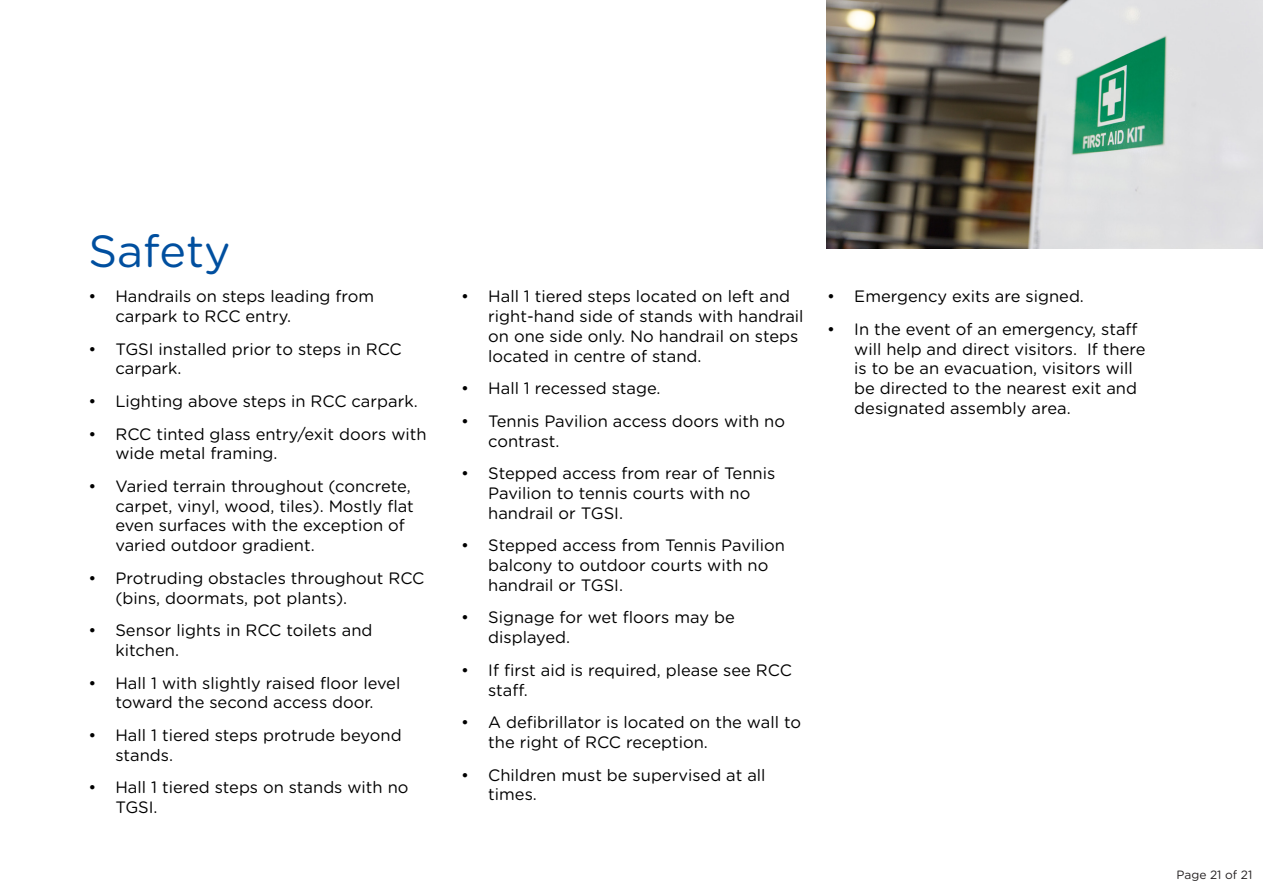
<style>
.page{position:relative;width:1263px;height:893px;background:#fff}
.page>*{position:absolute;margin:0;border:0;box-sizing:border-box;transform-origin:0 0}
.t1{font:45px "Gotham Rounded";color:#004f9f}
.t2{font:16.5px/19.8px "Gotham Rounded";color:#000}
.t3{font:12px "Gotham Rounded";color:#231f20}
</style>
<div class="page">
<img style="left:827px;top:0;width:436px;height:249px">
<p class="t1" style="left:88px;top:220px;width:144px">Safety</p>
<p class="t2" style="left:115px;top:286px;width:260px;text-indent:-27px">• Handrails on steps leading from carpark to RCC entry.</p>
<p class="t2" style="left:115px;top:338px;width:288px;text-indent:-27px">• TGSI installed prior to steps in RCC carpark.</p>
<p class="t2" style="left:88px;top:390px;width:331px">• Lighting above steps in RCC carpark.</p>
<p class="t2" style="left:115px;top:423px;width:313px;text-indent:-27px">• RCC tinted glass entry/exit doors with wide metal framing.</p>
<p class="t2" style="left:115px;top:475px;width:300px;text-indent:-27px">• Varied terrain throughout (concrete, carpet, vinyl, wood, tiles). Mostly flat even surfaces with the exception of varied outdoor gradient.</p>
<p class="t2" style="left:115px;top:567px;width:310px;text-indent:-27px">• Protruding obstacles throughout RCC (bins, doormats, pot plants).</p>
<p class="t2" style="left:115px;top:620px;width:259px;text-indent:-27px">• Sensor lights in RCC toilets and kitchen.</p>
<p class="t2" style="left:88px;top:672px;width:313px;text-align:center">• Hall 1 with slightly raised floor level toward the second access door.</p>
<p class="t2" style="left:115px;top:724px;width:288px;text-indent:-27px">• Hall 1 tiered steps protrude beyond stands.</p>
<p class="t2" style="left:115px;top:777px;width:295px;text-indent:-27px">• Hall 1 tiered steps on stands with no<br>TGSI.</p>
<p class="t2" style="left:488px;top:286px;width:317px;text-indent:-27px">• Hall 1 tiered steps located on left and right-hand side of stands with handrail on one side only. No handrail on steps located in centre of stand.</p>
<p class="t2" style="left:461px;top:378px;width:201px">• Hall 1 recessed stage.</p>
<p class="t2" style="left:488px;top:410px;width:298px;text-indent:-27px">• Tennis Pavilion access doors with no contrast.</p>
<p class="t2" style="left:488px;top:463px;width:288px;text-indent:-27px">• Stepped access from rear of Tennis<br>Pavilion to tennis courts with no handrail or TGSI.</p>
<p class="t2" style="left:488px;top:535px;width:298px;text-indent:-27px">• Stepped access from Tennis Pavilion balcony to outdoor courts with no handrail or TGSI.</p>
<p class="t2" style="left:488px;top:607px;width:248px;text-indent:-27px">• Signage for wet floors may be displayed.</p>
<p class="t2" style="left:488px;top:659px;width:305px;text-indent:-27px">• If first aid is required, please see RCC staff.</p>
<p class="t2" style="left:488px;top:712px;width:314px;text-indent:-27px">• A defibrillator is located on the wall to the right of RCC reception.</p>
<p class="t2" style="left:488px;top:764px;width:279px;text-indent:-27px">• Children must be supervised at all times.</p>
<p class="t2" style="left:827px;top:286px;width:258px">• Emergency exits are signed.</p>
<p class="t2" style="left:854px;top:318px;width:293px;text-indent:-27px">• In the event of an emergency, staff will help and direct visitors. If there is to be an evacuation, visitors will be directed to the nearest exit and designated assembly area.</p>
<p class="t3" style="left:1176px;top:867px;width:77px">Page 21 of 21</p>
</div>
